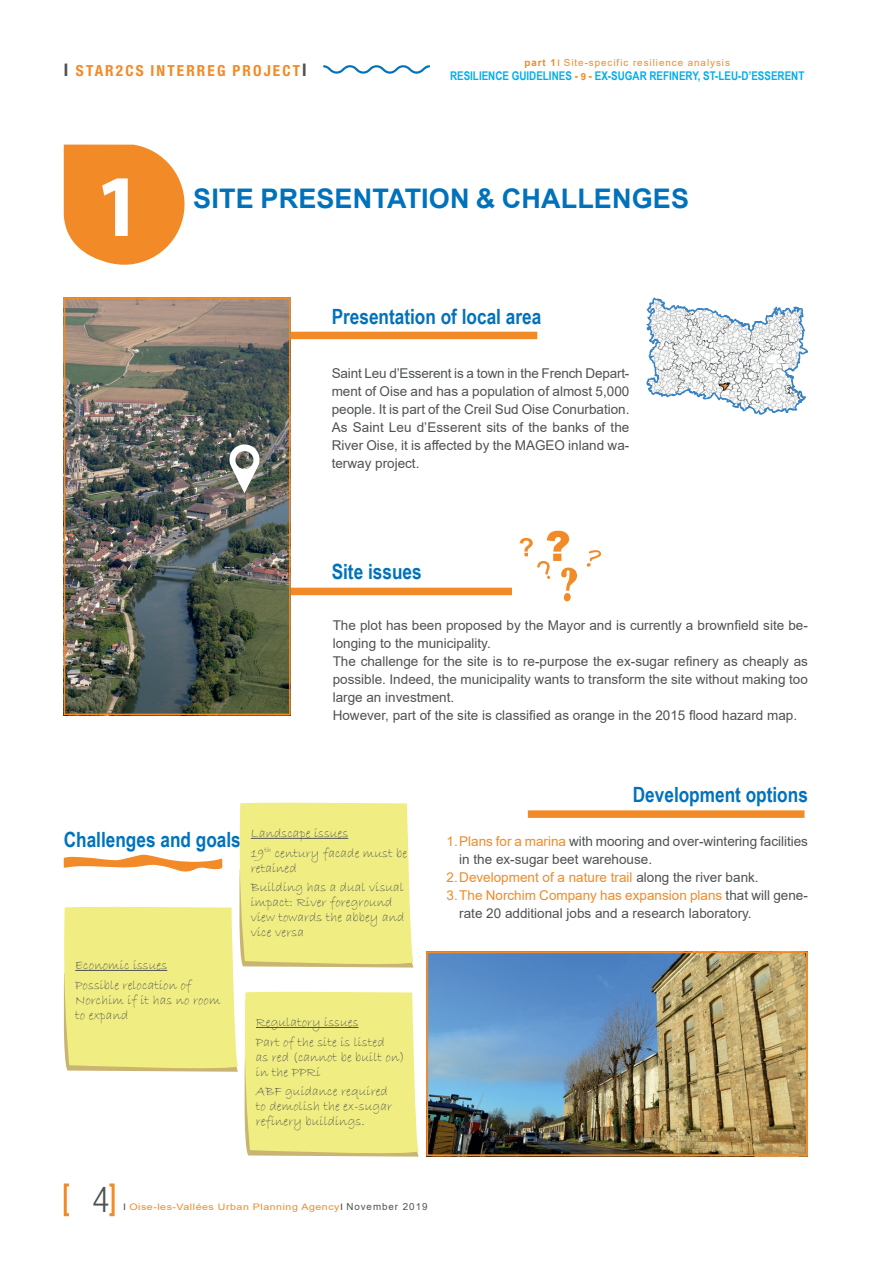
<style>
.page{position:relative;width:893px;height:1263px;background:#fff}
.page>*{position:absolute;margin:0;border:0;box-sizing:border-box;transform-origin:0 0}
.t1{font:700 88.5px "Myriad Pro";color:#fff}
.t2{font:300 condensed 35.4px "Helvetica Neue";color:#4f5252}
.t3{font:700 27px "Arial";letter-spacing:.005em;color:#0072bc}
.t4{font:700 21px "Arial Narrow";color:#0072bc}
.t5{font:700 condensed 15.3px "Helvetica Neue";letter-spacing:.14em;color:#f28a27}
.t6{font:13.5px/18px "Arial";color:#4f5252;text-align:justify}
.t7{font:13.5px/15px "Bradley Hand ITC";color:#4f5252}
.t8{font:13.5px "Arial";color:#f28a27}
.t9{font:700 12px "Arial Narrow";color:#00aeef}
.t10{font:9.75px "Arial";letter-spacing:.1em;color:#f28a27}
.t11{font:9px "Arial";letter-spacing:.05em;color:#f28a27;scale:1.18 1}
.s1{font-size:17.4px;color:#4f5252}
.s2{font-weight:700}
.s3{font-size:9px}
.s4{color:#f28a27}
.s5{font-family:"Arial";font-size:9.75px;color:#f28a27}
.s6{color:#4f5252}
.s7{font-size:9.75px;color:#4f5252}
</style>
<div class="page">
<svg style="left:323px;top:65px;width:107px;height:9px"></svg>
<div style="left:108px;top:1183px;width:7px;height:33px;border:3px solid #f28a27"></div>
<div style="left:64px;top:1183px;width:6px;height:33px;border:3px solid #f28a27"></div>
<div style="left:211px;top:332px;width:326px;height:7px;background:#f28a27"></div>
<div style="left:235px;top:588px;width:277px;height:7px;background:#f28a27"></div>
<img style="left:67px;top:301px;width:221px;height:411px">
<div style="left:64px;top:298px;width:227px;height:417px;border:2px solid #f28a27"></div>
<svg style="left:229px;top:444px;width:31px;height:49px"></svg>
<svg style="left:587px;top:550px;width:14px;height:17px"></svg>
<svg style="left:520px;top:531px;width:57px;height:70px"></svg>
<svg style="left:64px;top:145px;width:121px;height:120px;background:#f49c48"></svg>
<img style="left:429px;top:954px;width:376px;height:199px">
<div style="left:426px;top:951px;width:382px;height:205px;border:2px solid #f28a27"></div>
<svg style="left:646px;top:298px;width:162px;height:116px"></svg>
<div style="left:528px;top:810px;width:276px;height:8px;background:#f28a27"></div>
<svg style="left:63px;top:802px;width:356px;height:355px"></svg>
<hr style="left:256px;top:1027px;width:103px;height:1px;background:#4f5252">
<p class="t5" style="left:64px;top:61px;width:244px"><span class="s1">I</span> STAR2CS INTERREG PROJECT<span class="s1">I</span></p>
<p class="t10" style="left:524px;top:56px;width:207px"><span class="s2">part 1</span><span class="s3">I</span> Site-specific resilience analysis</p>
<p class="t9" style="left:450px;top:67px;width:356px">RESILIENCE GUIDELINES <span class="s4">-</span> <span class="s5">9</span> <span class="s4">-</span> EX-SUGAR REFINERY, ST-LEU-D’ESSERENT</p>
<h1 class="t1" style="left:95px;top:148px;width:49px">1</h1>
<h3 class="t3" style="left:193px;top:179px;width:497px">SITE PRESENTATION &amp; CHALLENGES</h3>
<h3 class="t4" style="left:332px;top:300px;width:211px">Presentation of local area</h3>
<p class="t6" style="left:332px;top:364px;width:299px">Saint Leu d’Esserent is a town in the French Depart&shy;ment of Oise and has a population of almost 5,000 people. It is part of the Creil Sud Oise Conurbation.<br>As Saint Leu d’Esserent sits of the banks of the River Oise, it is affected by the MAGEO inland wa&shy;terway project.</p>
<h3 class="t4" style="left:332px;top:556px;width:91px">Site issues</h3>
<p class="t6" style="left:333px;top:616px;width:477px;text-align:left">The plot has been proposed by the Mayor and is currently a brownfield site be&shy;longing to the municipality.<br>The challenge for the site is to re-purpose the ex-sugar refinery as cheaply as possible. Indeed, the municipality wants to transform the site without making too large an investment.<br>However, part of the site is classified as orange in the 2015 flood hazard map.</p>
<h3 class="t4" style="left:64px;top:823px;width:179px">Challenges and goals</h3>
<p class="t7" style="left:75px;top:956px;width:118px;line-height:19.2px">Economic issues<br>Possible relocation of</p>
<p class="t7" style="left:75px;top:993px;width:147px">Norchim if it has no room to expand</p>
<p class="t7" style="left:251px;top:824px;width:158px;line-height:19.2px">Landscape issues<br>19<sup>th</sup> century facade must be</p>
<p class="t7" style="left:251px;top:858px;width:155px;line-height:19.2px">retained<br>Building has a dual visual</p>
<p class="t7" style="left:251px;top:895px;width:155px">impact: River foreground view towards the abbey and vice versa</p>
<p class="t7" style="left:256px;top:1013px;width:130px;line-height:19.2px">Regulatory issues<br>Part of the site is listed</p>
<p class="t7" style="left:256px;top:1050px;width:151px">as red (cannot be built on) in the PPRi</p>
<p class="t7" style="left:256px;top:1084px;width:138px">ABF guidance required to demolish the ex-sugar refinery buildings.</p>
<h3 class="t4" style="left:633px;top:779px;width:177px">Development options</h3>
<p class="t6" style="left:446px;top:832px;width:363px"><span class="s4">1.Plans for a marina</span> with mooring and over-wintering facilities</p>
<p class="t6" style="left:459px;top:850px;width:194px">in the ex-sugar beet warehouse.</p>
<p class="t8" style="left:446px;top:868px;width:314px">2.Development of a nature trail <span class="s6">along the river bank.</span></p>
<p class="t8" style="left:446px;top:886px;width:363px">3.The Norchim Company has expansion plans <span class="s6">that will gene-</span></p>
<p class="t6" style="left:459px;top:904px;width:294px">rate 20 additional jobs and a research laboratory.</p>
<h2 class="t2" style="left:92px;top:1179px;width:18px">4</h2>
<p class="t11" style="left:123px;top:1201px;width:259px"><span class="s6">I</span> Oise-les-Vallées Urban Planning Agency<span class="s6">I</span> <span class="s7">November 2019</span></p>
</div>
